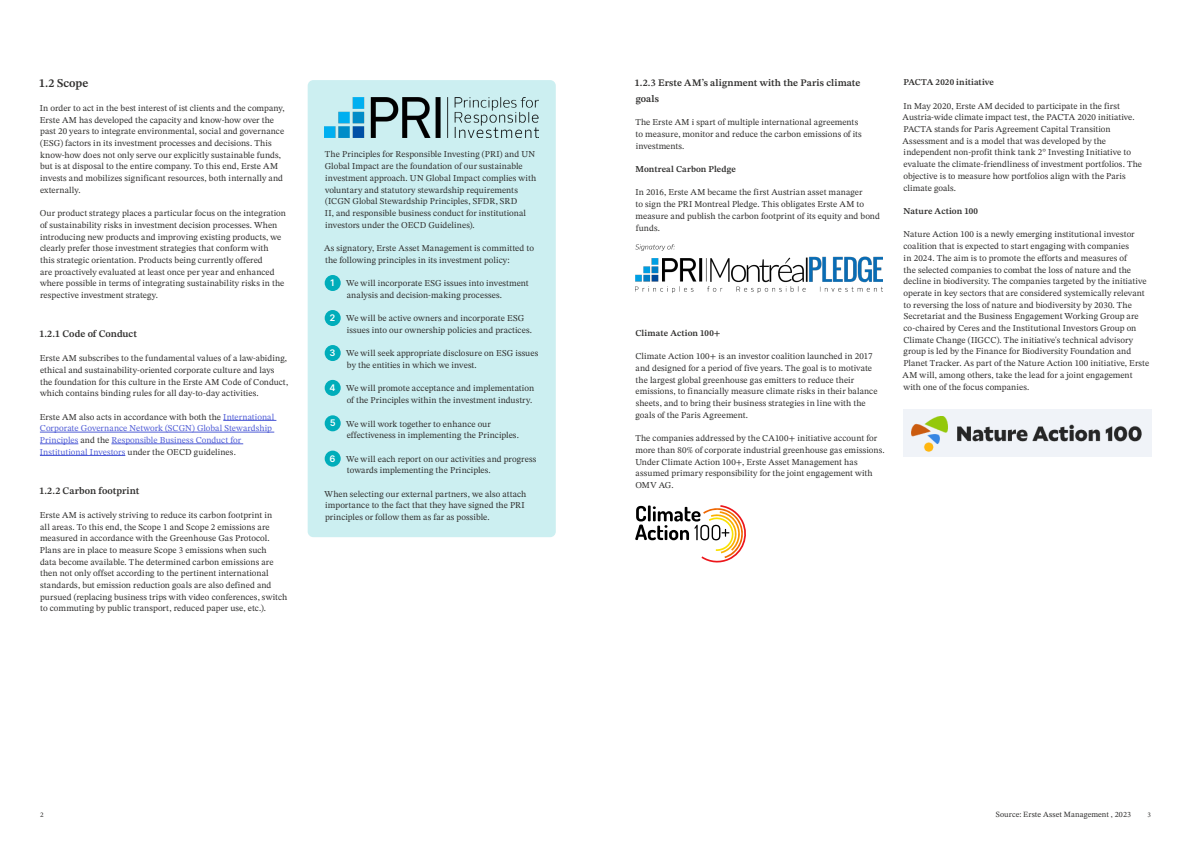
<style>
.page{position:relative;width:1191px;height:842px;background:#fff}
.page>*{position:absolute;margin:0;border:0;box-sizing:border-box;transform-origin:0 0}
.t1{font:600 12px "STIX Two Text";color:#31302f}
.t2{font:600 10px/15.6px "STIX Two Text";letter-spacing:.01em;color:#31302f}
.t3{font:9px/11.7px "STIX Two Text";letter-spacing:.01em;color:#31302f}
.t4{font:9px/11.7px "STIX Two Text";letter-spacing:.01em;color:#4f5cd6}
.t5{font:600 9px "STIX Two Text";letter-spacing:.01em;color:#31302f}
.t6{font:600 9px "Inter";color:#fff}
.t7{font:8px "STIX Two Text";letter-spacing:.015em;color:#31302f}
.t8{font:7px "STIX Two Text";color:#31302f}
.s1{color:#31302f}
</style>
<div class="page">
<hr style="left:223px;top:420px;width:53px;height:1px;background:#4f5cd6">
<hr style="left:40px;top:432px;width:234px;height:1px;background:#4f5cd6">
<hr style="left:40px;top:444px;width:38px;height:1px;background:#4f5cd6">
<hr style="left:111px;top:444px;width:132px;height:1px;background:#4f5cd6">
<hr style="left:40px;top:455px;width:85px;height:1px;background:#4f5cd6">
<img style="left:635px;top:244px;width:248px;height:49px">
<svg style="left:635px;top:505px;width:111px;height:58px"></svg>
<img style="left:903px;top:409px;width:248px;height:48px">
<div style="left:308px;top:80px;width:248px;height:457px;background:#cceff1;border-radius:6px"></div>
<img style="left:325px;top:97px;width:214px;height:40px">
<div style="left:325px;top:275px;width:16px;height:16px;background:#00adba;border-radius:50%"></div>
<div style="left:325px;top:310px;width:16px;height:16px;background:#00adba;border-radius:50%"></div>
<div style="left:325px;top:345px;width:16px;height:16px;background:#00adba;border-radius:50%"></div>
<div style="left:325px;top:380px;width:16px;height:16px;background:#00adba;border-radius:50%"></div>
<div style="left:325px;top:415px;width:16px;height:16px;background:#00adba;border-radius:50%"></div>
<div style="left:325px;top:451px;width:16px;height:16px;background:#00adba;border-radius:50%"></div>
<h1 class="t1" style="left:39px;top:75px;width:51px">1.2 Scope</h1>
<p class="t3" style="left:40px;top:102px;width:246px">In order to act in the best interest of ist clients and the company, Erste AM has developed the capacity and know-how over the past 20 years to integrate environmental, social and governance (ESG) factors in its investment processes and decisions. This know-how does not only serve our explicitly sustainable funds, but is at disposal to the entire company. To this end, Erste AM invests and mobilizes significant resources, both internally and externally.</p>
<p class="t3" style="left:40px;top:207px;width:248px">Our product strategy places a particular focus on the integration of sustainability risks in investment decision processes. When introducing new products and improving existing products, we clearly prefer those investment strategies that conform with<br>this strategic orientation. Products being currently offered<br>are proactively evaluated at least once per year and enhanced where possible in terms of integrating sustainability risks in the respective investment strategy.</p>
<p class="t2" style="left:39px;top:326px;width:99px">1.2.1 Code of Conduct</p>
<p class="t3" style="left:40px;top:352px;width:250px">Erste AM subscribes to the fundamental values of a law-abiding, ethical and sustainability-oriented corporate culture and lays the foundation for this culture in the Erste AM Code of Conduct, which contains binding rules for all day-to-day activities.</p>
<p class="t4" style="left:40px;top:411px;width:236px"><span class="s1">Erste AM also acts in accordance with both the</span> International Corporate Governance Network (SCGN) Global Stewardship Principles <span class="s1">and the</span> Responsible Business Conduct for Institutional Investors <span class="s1">under the OECD guidelines.</span></p>
<p class="t2" style="left:39px;top:483px;width:101px">1.2.2 Carbon footprint</p>
<p class="t3" style="left:40px;top:509px;width:249px">Erste AM is actively striving to reduce its carbon footprint in<br>all areas. To this end, the Scope 1 and Scope 2 emissions are measured in accordance with the Greenhouse Gas Protocol.<br>Plans are in place to measure Scope 3 emissions when such<br>data become available. The determined carbon emissions are then not only offset according to the pertinent international standards, but emission reduction goals are also defined and pursued (replacing business trips with video conferences, switch to commuting by public transport, reduced paper use, etc.).</p>
<p class="t3" style="left:325px;top:149px;width:213px">The Principles for Responsible Investing (PRI) and UN Global Impact are the foundation of our sustainable investment approach. UN Global Impact complies with voluntary and statutory stewardship requirements (ICGN Global Stewardship Principles, SFDR, SRD<br>II, and responsible business conduct for institutional investors under the OECD Guidelines).</p>
<p class="t3" style="left:324px;top:242px;width:211px">As signatory, Erste Asset Management is committed to the following principles in its investment policy:</p>
<p class="t3" style="left:346px;top:277px;width:184px">We will incorporate ESG issues into investment analysis and decision-making processes.</p>
<p class="t3" style="left:346px;top:312px;width:187px">We will be active owners and incorporate ESG issues into our ownership policies and practices.</p>
<p class="t3" style="left:346px;top:347px;width:193px">We will seek appropriate disclosure on ESG issues by the entities in which we invest.</p>
<p class="t3" style="left:346px;top:383px;width:189px">We will promote acceptance and implementation of the Principles within the investment industry.</p>
<p class="t3" style="left:346px;top:418px;width:174px">We will work together to enhance our effectiveness in implementing the Principles.</p>
<p class="t3" style="left:346px;top:453px;width:192px">We will each report on our activities and progress towards implementing the Principles.</p>
<p class="t3" style="left:324px;top:488px;width:203px">When selecting our external partners, we also attach importance to the fact that they have signed the PRI principles or follow them as far as possible.</p>
<p class="t6" style="left:329px;top:276px;width:8px">1</p>
<p class="t6" style="left:329px;top:311px;width:8px">2</p>
<p class="t6" style="left:329px;top:346px;width:8px">3</p>
<p class="t6" style="left:329px;top:381px;width:8px">4</p>
<p class="t6" style="left:330px;top:416px;width:8px">5</p>
<p class="t6" style="left:329px;top:452px;width:8px">6</p>
<p class="t2" style="left:635px;top:75px;width:227px">1.2.3 Erste AM’s alignment with the Paris climate goals</p>
<p class="t3" style="left:635px;top:116px;width:228px">The Erste AM i spart of multiple international agreements to measure, monitor and reduce the carbon emissions of its investments.</p>
<p class="t5" style="left:635px;top:163px;width:102px">Montreal Carbon Pledge</p>
<p class="t3" style="left:635px;top:187px;width:246px">In 2016, Erste AM became the first Austrian asset manager<br>to sign the PRI Montreal Pledge. This obligates Erste AM to measure and publish the carbon footprint of its equity and bond funds.</p>
<p class="t5" style="left:635px;top:326px;width:87px">Climate Action 100+</p>
<p class="t3" style="left:635px;top:350px;width:244px">Climate Action 100+ is an investor coalition launched in 2017 and designed for a period of five years. The goal is to motivate the largest global greenhouse gas emitters to reduce their emissions, to financially measure climate risks in their balance sheets, and to bring their business strategies in line with the goals of the Paris Agreement.</p>
<p class="t3" style="left:635px;top:432px;width:251px">The companies addressed by the CA100+ initiative account for more than 80% of corporate industrial greenhouse gas emissions.<br>Under Climate Action 100+, Erste Asset Management has assumed primary responsibility for the joint engagement with OMV AG.</p>
<p class="t5" style="left:903px;top:76px;width:92px">PACTA 2020 initiative</p>
<p class="t3" style="left:902px;top:100px;width:241px">In May 2020, Erste AM decided to participate in the first Austria-wide climate impact test, the PACTA 2020 initiative.<br>PACTA stands for Paris Agreement Capital Transition Assessment and is a model that was developed by the independent non-profit think tank 2° Investing Initiative to evaluate the climate-friendliness of investment portfolios. The objective is to measure how portfolios align with the Paris climate goals.</p>
<p class="t5" style="left:903px;top:205px;width:76px">Nature Action 100</p>
<p class="t3" style="left:902px;top:228px;width:248px">Nature Action 100 is a newly emerging institutional investor coalition that is expected to start engaging with companies<br>in 2024. The aim is to promote the efforts and measures of<br>the selected companies to combat the loss of nature and the decline in biodiversity. The companies targeted by the initiative operate in key sectors that are considered systemically relevant to reversing the loss of nature and biodiversity by 2030. The Secretariat and the Business Engagement Working Group are co-chaired by Ceres and the Institutional Investors Group on Climate Change (IIGCC). The initiative's technical advisory group is led by the Finance for Biodiversity Foundation and Planet Tracker. As part of the Nature Action 100 initiative, Erste AM will, among others, take the lead for a joint engagement with one of the focus companies.</p>
<p class="t7" style="left:996px;top:808px;width:137px">Source: Erste Asset Management , 2023</p>
<p class="t8" style="left:40px;top:809px;width:5px">2</p>
<p class="t8" style="left:1147px;top:809px;width:5px">3</p>
</div>
